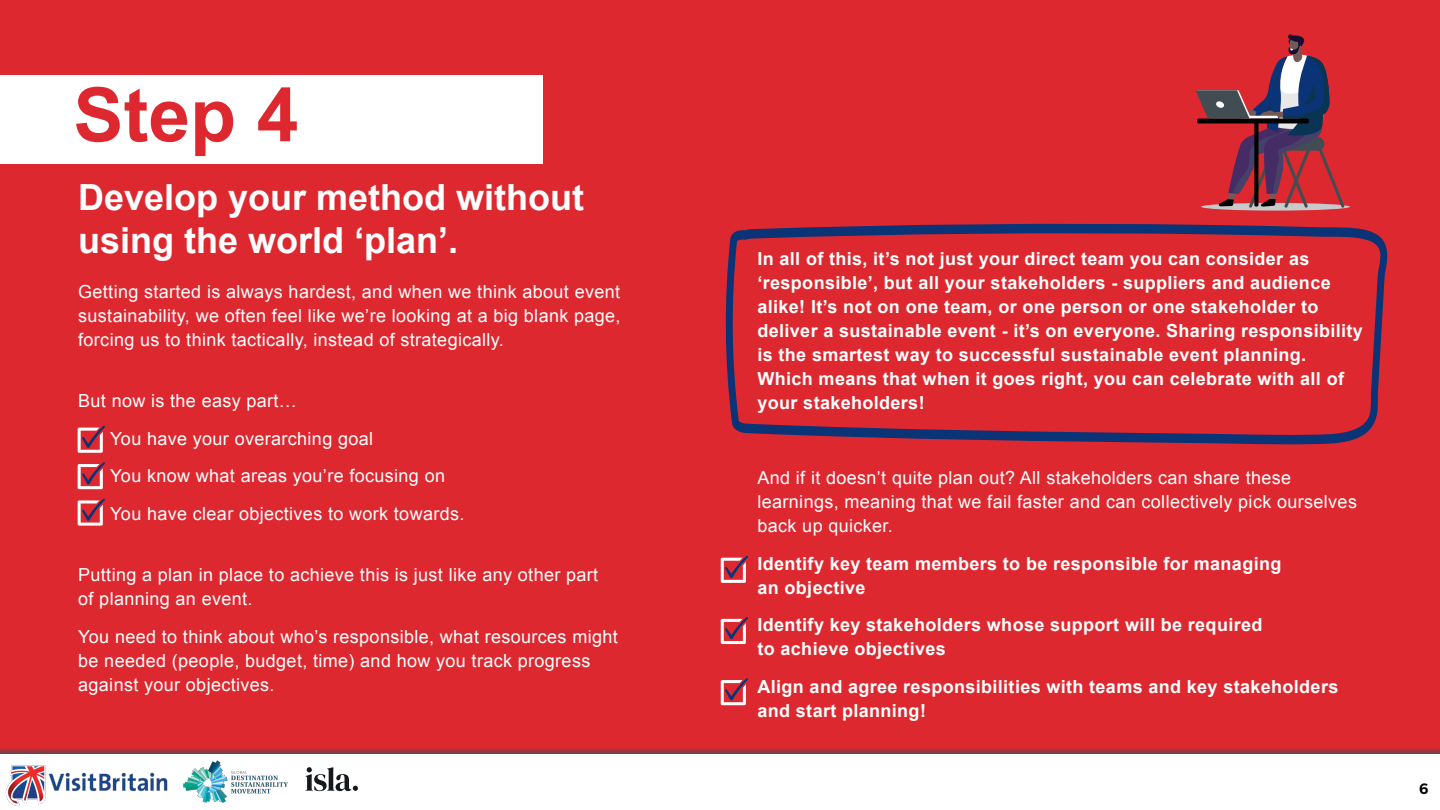
<style>
.page{position:relative;width:1440px;height:810px;background:#dd282f}
.page>*{position:absolute;margin:0;border:0;box-sizing:border-box;transform-origin:0 0}
.t1{font:700 75px "Arial";color:#dd282f}
.t2{font:700 36px/43.2px "Arial";color:#fff}
.t3{font:18px/24px "Arial";letter-spacing:.02em;color:#fff}
.t4{font:700 18px/24px "Arial";letter-spacing:.02em;color:#fff}
.t5{font:600 15px "Montserrat";color:#000}
</style>
<div class="page">
<div style="left:0;top:747px;width:1440px;height:63px;background:#424d53;opacity:.75"></div>
<div style="left:0;top:754px;width:1440px;height:56px;background:#fff"></div>
<svg style="left:305px;top:767px;width:53px;height:24px"></svg>
<img style="left:184px;top:761px;width:104px;height:42px">
<img style="left:5px;top:765px;width:163px;height:41px">
<div style="left:0;top:75px;width:543px;height:89px;background:#fff"></div>
<svg style="left:1201px;top:203px;width:149px;height:8px"></svg>
<svg style="left:1196px;top:34px;width:149px;height:174px"></svg>
<svg style="left:78px;top:426px;width:27px;height:27px"></svg>
<svg style="left:78px;top:462px;width:27px;height:27px"></svg>
<svg style="left:78px;top:499px;width:27px;height:27px"></svg>
<svg style="left:721px;top:556px;width:27px;height:27px"></svg>
<svg style="left:721px;top:617px;width:27px;height:27px"></svg>
<svg style="left:721px;top:678px;width:27px;height:27px"></svg>
<svg style="left:725px;top:223px;width:663px;height:221px"></svg>
<p class="t1" style="left:73px;top:66px;width:227px">Step 4</p>
<p class="t2" style="left:78px;top:177px;width:508px">Develop your method without using the world ‘plan’.</p>
<p class="t3" style="left:78px;top:280px;width:544px;text-align:justify">Getting started is always hardest, and when we think about event sustainability, we often feel like we’re looking at a big blank page, forcing us to think tactically, instead of strategically.</p>
<p class="t3" style="left:78px;top:389px;width:220px">But now is the easy part…</p>
<p class="t3" style="left:110px;top:427px;width:264px">You have your overarching goal</p>
<p class="t3" style="left:110px;top:464px;width:336px">You know what areas you’re focusing on</p>
<p class="t3" style="left:110px;top:502px;width:356px">You have clear objectives to work towards.</p>
<p class="t3" style="left:78px;top:563px;width:522px">Putting a plan in place to achieve this is just like any other part of planning an event.</p>
<p class="t3" style="left:78px;top:625px;width:541px">You need to think about who’s responsible, what resources might be needed (people, budget, time) and how you track progress against your objectives.</p>
<p class="t4" style="left:758px;top:247px;width:607px">In all of this, it’s not just your direct team you can consider as ‘responsible’, but all your stakeholders - suppliers and audience alike! It’s not on one team, or one person or one stakeholder to deliver a sustainable event - it’s on everyone. Sharing responsibility is the smartest way to successful sustainable event planning.<br>Which means that when it goes right, you can celebrate with all of your stakeholders!</p>
<p class="t3" style="left:758px;top:466px;width:601px">And if it doesn’t quite plan out? All stakeholders can share these learnings, meaning that we fail faster and can collectively pick ourselves back up quicker.</p>
<p class="t4" style="left:758px;top:552px;width:525px">Identify key team members to be responsible for managing an objective</p>
<p class="t4" style="left:758px;top:613px;width:506px">Identify key stakeholders whose support will be required to achieve objectives</p>
<p class="t4" style="left:758px;top:675px;width:582px">Align and agree responsibilities with teams and key stakeholders and start planning!</p>
<p class="t5" style="left:1419px;top:780px;width:11px">6</p>
</div>
